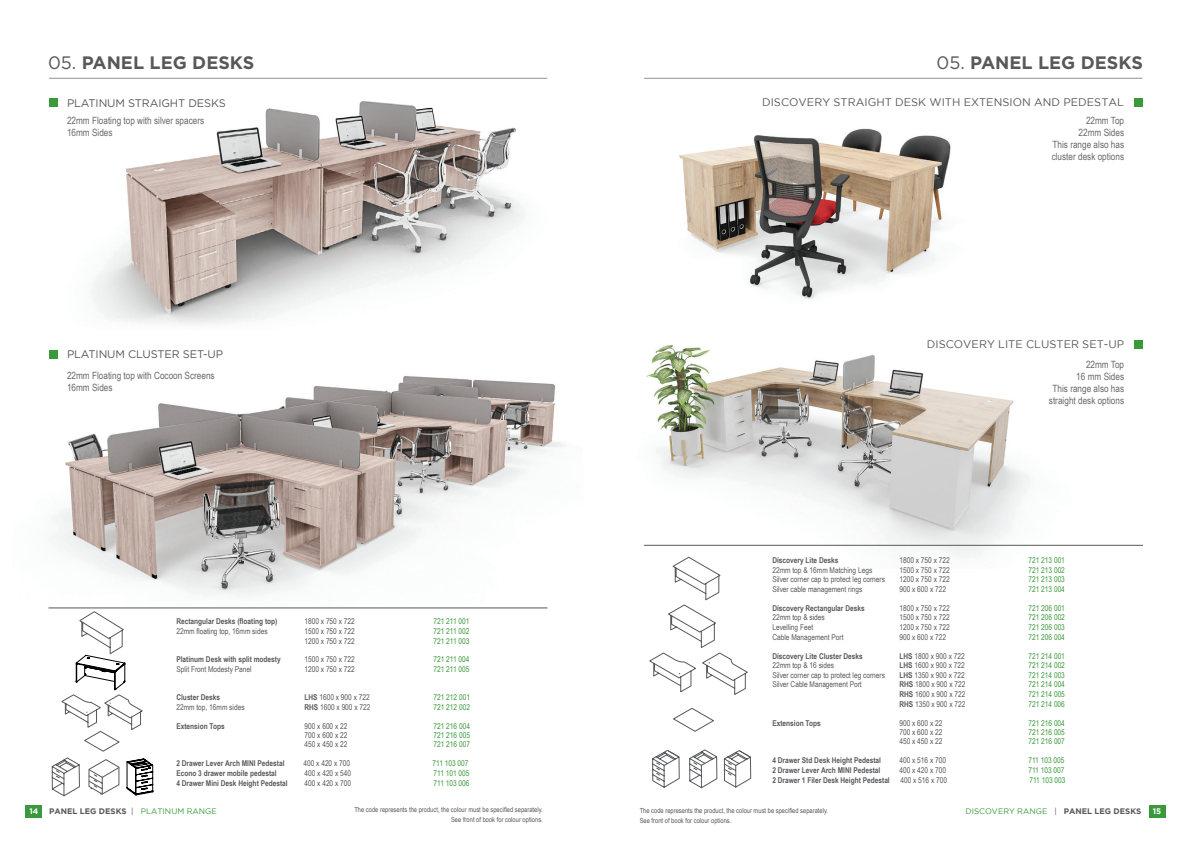
<style>
.page{position:relative;width:1191px;height:842px;background:#fff}
.page>*{position:absolute;margin:0;border:0;box-sizing:border-box;transform-origin:0 0}
.t1{font:700 18px "Gotham";color:#57585a}
.t2{font:11px "Gotham";letter-spacing:.005em;color:#57585a}
.t3{font:11px "Gotham";letter-spacing:-.01em;color:#57585a}
.t4{font:10px/12px "Arial Narrow";color:#69696c}
.t5{font:8px "Arial Narrow";color:#57585a}
.t6{font:700 8px "Arial Narrow";color:#57585a}
.t7{font:8px "Arial Narrow";color:#3a9a3b}
.t8{font:8px "Gotham";letter-spacing:.005em;color:#3a9a3b}
.t9{font:700 8px "Gotham";letter-spacing:.005em;color:#57585a}
.t10{font:700 8px "Gotham";color:#fff}
.t11{font:7px/10px "Arial Narrow";letter-spacing:.005em;color:#57585a}
.s1{font-weight:400}
.s2{font-weight:700}
.s3{font-weight:400;color:#3a9a3b}
.s4{color:#57585a}
.s5{font-weight:700;color:#57585a}
</style>
<div class="page">
<div style="left:26px;top:805px;width:16px;height:13px;background:#3a9a3b"></div>
<div style="left:1148px;top:805px;width:17px;height:13px;background:#3a9a3b"></div>
<hr style="left:49px;top:78px;width:498px;height:1px;background:#231f20">
<hr style="left:644px;top:78px;width:498px;height:1px;background:#231f20">
<div style="left:1133px;top:98px;width:9px;height:9px;background:#3a9a3b"></div>
<img style="left:49px;top:98px;width:476px;height:227px">
<img style="left:48px;top:376px;width:517px;height:233px">
<div style="left:49px;top:350px;width:9px;height:9px;background:#3a9a3b"></div>
<hr style="left:49px;top:607px;width:498px;height:1px;background:#57585a">
<img style="left:644px;top:345px;width:457px;height:212px">
<img style="left:679px;top:128px;width:272px;height:171px">
<hr style="left:644px;top:545px;width:499px;height:1px;background:#57585a">
<svg style="left:673px;top:708px;width:41px;height:24px"></svg>
<svg style="left:652px;top:750px;width:28px;height:38px"></svg>
<div style="left:1134px;top:340px;width:9px;height:9px;background:#3a9a3b"></div>
<svg style="left:724px;top:750px;width:27px;height:37px"></svg>
<svg style="left:649px;top:557px;width:99px;height:138px"></svg>
<svg style="left:52px;top:611px;width:101px;height:185px"></svg>
<svg style="left:689px;top:749px;width:28px;height:39px"></svg>
<h1 class="t1" style="left:48px;top:51px;width:208px"><span class="s1">05.</span> PANEL LEG DESKS</h1>
<h2 class="t3" style="left:67px;top:96px;width:160px">PLATINUM STRAIGHT DESKS</h2>
<p class="t4" style="left:67px;top:114px;width:139px">22mm Floating top with silver spacers<br>16mm Sides</p>
<h2 class="t3" style="left:67px;top:347px;width:158px">PLATINUM CLUSTER SET-UP</h2>
<p class="t4" style="left:67px;top:369px;width:149px">22mm Floating top with Cocoon Screens<br>16mm Sides</p>
<p class="t6" style="left:176px;top:615px;width:102px">Rectangular Desks (floating top)</p>
<p class="t5" style="left:304px;top:616px;width:52px">1800 x 750 x 722</p>
<p class="t7" style="left:433px;top:616px;width:38px">721 211 001</p>
<p class="t5" style="left:176px;top:625px;width:93px">22mm floating top, 16mm sides</p>
<p class="t5" style="left:304px;top:625px;width:52px">1500 x 750 x 722</p>
<p class="t7" style="left:433px;top:625px;width:38px">721 211 002</p>
<p class="t5" style="left:304px;top:635px;width:52px">1200 x 750 x 722</p>
<p class="t7" style="left:433px;top:635px;width:38px">721 211 003</p>
<p class="t6" style="left:176px;top:653px;width:106px">Platinum Desk with split modesty</p>
<p class="t5" style="left:304px;top:654px;width:52px">1500 x 750 x 722</p>
<p class="t7" style="left:433px;top:654px;width:38px">721 211 004</p>
<p class="t5" style="left:176px;top:663px;width:77px">Split Front Modesty Panel</p>
<p class="t5" style="left:304px;top:663px;width:52px">1200 x 750 x 722</p>
<p class="t7" style="left:433px;top:663px;width:38px">721 211 005</p>
<p class="t6" style="left:176px;top:691px;width:45px">Cluster Desks</p>
<p class="t5" style="left:304px;top:691px;width:67px"><span class="s2">LHS</span> 1600 x 900 x 722</p>
<p class="t7" style="left:433px;top:691px;width:38px">721 212 001</p>
<p class="t5" style="left:176px;top:701px;width:70px">22mm top, 16mm sides</p>
<p class="t5" style="left:304px;top:701px;width:67px"><span class="s2">RHS</span> 1600 x 900 x 722</p>
<p class="t7" style="left:433px;top:701px;width:38px">721 212 002</p>
<p class="t6" style="left:176px;top:720px;width:50px">Extension Tops</p>
<p class="t5" style="left:304px;top:720px;width:45px">900 x 600 x 22</p>
<p class="t7" style="left:433px;top:720px;width:38px">721 216 004</p>
<p class="t5" style="left:304px;top:729px;width:45px">700 x 600 x 22</p>
<p class="t7" style="left:433px;top:729px;width:38px">721 216 005</p>
<p class="t5" style="left:304px;top:739px;width:45px">450 x 450 x 22</p>
<p class="t7" style="left:433px;top:739px;width:38px">721 216 007</p>
<p class="t6" style="left:176px;top:757px;width:110px">2 Drawer Lever Arch MINI Pedestal</p>
<p class="t5" style="left:303px;top:758px;width:48px">400 x 420 x 700</p>
<p class="t7" style="left:432px;top:758px;width:38px">711 103 007</p>
<p class="t6" style="left:176px;top:767px;width:102px">Econo 3 drawer mobile pedestal</p>
<p class="t5" style="left:304px;top:767px;width:48px">400 x 420 x 540</p>
<p class="t7" style="left:433px;top:767px;width:38px">711 101 005</p>
<p class="t6" style="left:176px;top:777px;width:113px">4 Drawer Mini Desk Height Pedestal</p>
<p class="t5" style="left:304px;top:777px;width:48px">400 x 420 x 700</p>
<p class="t7" style="left:433px;top:777px;width:38px">711 103 006</p>
<h1 class="t1" style="left:936px;top:51px;width:208px"><span class="s1">05.</span> PANEL LEG DESKS</h1>
<h2 class="t2" style="left:762px;top:96px;width:363px">DISCOVERY STRAIGHT DESK WITH EXTENSION AND PEDESTAL</h2>
<p class="t4" style="left:1051px;top:114px;width:74px;text-align:right">22mm Top<br>22mm Sides<br>This range also has cluster desk options</p>
<h2 class="t2" style="left:926px;top:338px;width:199px">DISCOVERY LITE CLUSTER SET-UP</h2>
<p class="t4" style="left:1049px;top:358px;width:77px;text-align:right">22mm Top<br>16 mm Sides<br>This range also has straight desk options</p>
<p class="t6" style="left:772px;top:554px;width:67px">Discovery Lite Desks</p>
<p class="t5" style="left:899px;top:554px;width:52px">1800 x 750 x 722</p>
<p class="t7" style="left:1028px;top:554px;width:38px">721 213 001</p>
<p class="t5" style="left:772px;top:564px;width:101px">22mm top &amp; 16mm Matching Legs</p>
<p class="t5" style="left:899px;top:564px;width:52px">1500 x 750 x 722</p>
<p class="t7" style="left:1028px;top:564px;width:38px">721 213 002</p>
<p class="t5" style="left:772px;top:573px;width:114px">Silver corner cap to protect leg corners</p>
<p class="t5" style="left:899px;top:573px;width:52px">1200 x 750 x 722</p>
<p class="t7" style="left:1028px;top:573px;width:38px">721 213 003</p>
<p class="t5" style="left:772px;top:583px;width:92px">Silver cable management rings</p>
<p class="t5" style="left:899px;top:583px;width:48px">900 x 600 x 722</p>
<p class="t7" style="left:1028px;top:583px;width:38px">721 213 004</p>
<p class="t6" style="left:772px;top:602px;width:94px">Discovery Rectangular Desks</p>
<p class="t5" style="left:899px;top:602px;width:52px">1800 x 750 x 722</p>
<p class="t7" style="left:1028px;top:602px;width:38px">721 206 001</p>
<p class="t5" style="left:772px;top:612px;width:54px">22mm top &amp; sides</p>
<p class="t5" style="left:899px;top:612px;width:52px">1500 x 750 x 722</p>
<p class="t7" style="left:1028px;top:612px;width:38px">721 206 002</p>
<p class="t5" style="left:772px;top:621px;width:42px">Levelling Feet</p>
<p class="t5" style="left:899px;top:621px;width:52px">1200 x 750 x 722</p>
<p class="t7" style="left:1028px;top:621px;width:38px">721 206 003</p>
<p class="t5" style="left:772px;top:631px;width:73px">Cable Management Port</p>
<p class="t5" style="left:899px;top:631px;width:48px">900 x 600 x 722</p>
<p class="t7" style="left:1028px;top:631px;width:38px">721 206 004</p>
<p class="t6" style="left:772px;top:650px;width:92px">Discovery Lite Cluster Desks</p>
<p class="t5" style="left:899px;top:650px;width:67px"><span class="s2">LHS</span> 1800 x 900 x 722</p>
<p class="t7" style="left:1028px;top:650px;width:38px">721 214 001</p>
<p class="t5" style="left:772px;top:659px;width:63px">22mm top &amp; 16 sides</p>
<p class="t5" style="left:899px;top:659px;width:67px"><span class="s2">LHS</span> 1600 x 900 x 722</p>
<p class="t7" style="left:1028px;top:659px;width:38px">721 214 002</p>
<p class="t5" style="left:772px;top:669px;width:114px">Silver corner cap to protect leg corners</p>
<p class="t5" style="left:899px;top:669px;width:67px"><span class="s2">LHS</span> 1350 x 900 x 722</p>
<p class="t7" style="left:1028px;top:669px;width:38px">721 214 003</p>
<p class="t5" style="left:772px;top:679px;width:91px">Silver Cable Management Port</p>
<p class="t5" style="left:899px;top:679px;width:68px"><span class="s2">RHS</span> 1800 x 900 x 722</p>
<p class="t7" style="left:1028px;top:679px;width:38px">721 214 004</p>
<p class="t5" style="left:899px;top:688px;width:67px"><span class="s2">RHS</span> 1600 x 900 x 722</p>
<p class="t7" style="left:1028px;top:688px;width:38px">721 214 005</p>
<p class="t5" style="left:899px;top:698px;width:67px"><span class="s2">RHS</span> 1350 x 900 x 722</p>
<p class="t7" style="left:1028px;top:698px;width:38px">721 214 006</p>
<p class="t6" style="left:772px;top:717px;width:50px">Extension Tops</p>
<p class="t5" style="left:899px;top:717px;width:45px">900 x 600 x 22</p>
<p class="t7" style="left:1028px;top:717px;width:38px">721 216 004</p>
<p class="t5" style="left:899px;top:726px;width:45px">700 x 600 x 22</p>
<p class="t7" style="left:1028px;top:726px;width:38px">721 216 005</p>
<p class="t5" style="left:899px;top:736px;width:45px">450 x 450 x 22</p>
<p class="t7" style="left:1028px;top:736px;width:38px">721 216 007</p>
<p class="t6" style="left:772px;top:754px;width:110px">4 Drawer Std Desk Height Pedestal</p>
<p class="t5" style="left:899px;top:755px;width:48px">400 x 516 x 700</p>
<p class="t7" style="left:1028px;top:755px;width:37px">711 103 005</p>
<p class="t6" style="left:772px;top:764px;width:110px">2 Drawer Lever Arch MINI Pedestal</p>
<p class="t5" style="left:899px;top:764px;width:48px">400 x 420 x 700</p>
<p class="t7" style="left:1028px;top:764px;width:37px">711 103 007</p>
<p class="t6" style="left:772px;top:774px;width:119px">2 Drawer 1 Filer Desk Height Pedestal</p>
<p class="t5" style="left:900px;top:774px;width:48px">400 x 516 x 700</p>
<p class="t7" style="left:1029px;top:774px;width:37px">711 103 003</p>
<p class="t10" style="left:30px;top:807px;width:10px">14</p>
<p class="t11" style="left:354px;top:805px;width:190px">The code represents the product, the colour must be specified separately.</p>
<p class="t10" style="left:1152px;top:807px;width:10px">15</p>
<p class="t11" style="left:451px;top:815px;width:93px">See front of book for colour options.</p>
<p class="t11" style="left:639px;top:805px;width:190px">The code represents the product, the colour must be specified separately.<br>See front of book for colour options.</p>
<p class="t9" style="left:49px;top:806px;width:169px">PANEL LEG DESKS <span class="s1">|</span> <span class="s3">PLATINUM RANGE</span></p>
<p class="t8" style="left:965px;top:806px;width:177px">DISCOVERY RANGE <span class="s4">|</span> <span class="s5">PANEL LEG DESKS</span></p>
</div>
